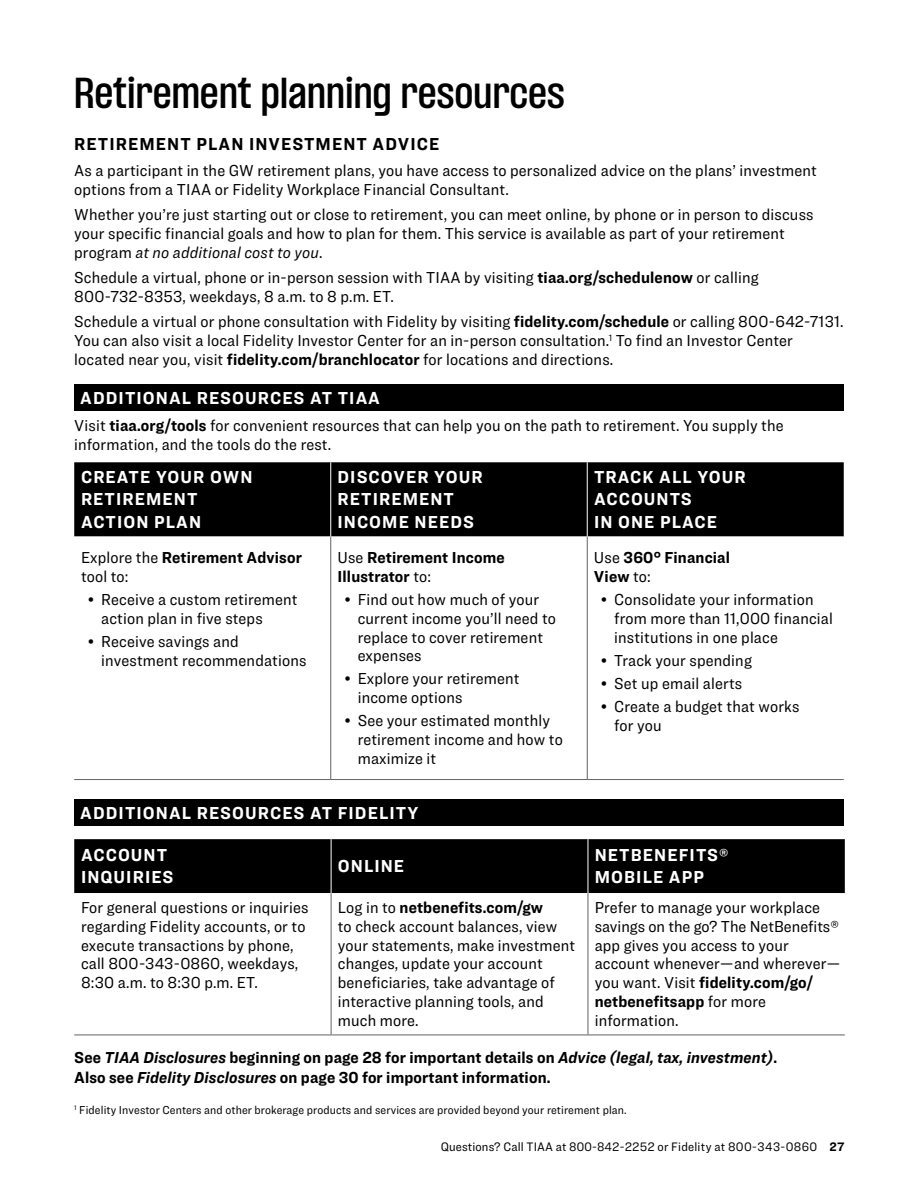
<style>
.page{position:relative;width:918px;height:1188px;background:#fff}
.page>*{position:absolute;margin:0;border:0;box-sizing:border-box;transform-origin:0 0}
.t1{font:600 37.5px "TIAA Challenger";letter-spacing:.01em;color:#000}
.t2{font:700 18px/22.5px "Ringside Narrow";letter-spacing:.06em;color:#fff}
.t3{font:700 18px "Ringside Narrow";letter-spacing:.06em;color:#000}
.t4{font:16.5px/18.8px "Ringside Narrow";letter-spacing:.01em;color:#000}
.t5{font:700 16.5px/18.8px "Ringside Narrow";letter-spacing:.01em;color:#000}
.t6{font:12.75px "Ringside Narrow";letter-spacing:.01em;color:#000}
.t7{font:12px "Ringside Narrow";letter-spacing:.01em;color:#000}
.s1{font-style:italic}
.s2{font-weight:700}
.s3{font-weight:400}
</style>
<div class="page">
<div style="left:74px;top:384px;width:770px;height:27px;background:#000"></div>
<div style="left:74px;top:462px;width:770px;height:75px;background:#000"></div>
<hr style="left:330px;top:537px;width:1px;height:242px;background:#646363">
<hr style="left:587px;top:537px;width:1px;height:242px;background:#646363">
<hr style="left:74px;top:779px;width:257px;height:1px;background:#646363">
<hr style="left:331px;top:779px;width:256px;height:1px;background:#646363">
<hr style="left:587px;top:779px;width:257px;height:1px;background:#646363">
<hr style="left:330px;top:462px;width:1px;height:75px;background:#fff">
<hr style="left:587px;top:462px;width:1px;height:75px;background:#fff">
<div style="left:74px;top:799px;width:770px;height:27px;background:#000"></div>
<div style="left:74px;top:839px;width:771px;height:54px;background:#000"></div>
<svg style="left:74px;top:893px;width:771px;height:142px"></svg>
<hr style="left:331px;top:893px;width:1px;height:142px;background:#646363">
<hr style="left:588px;top:893px;width:1px;height:142px;background:#646363">
<hr style="left:331px;top:839px;width:1px;height:54px;background:#fff">
<hr style="left:588px;top:839px;width:1px;height:54px;background:#fff">
<hr style="left:74px;top:1035px;width:257px;height:1px;background:#646363">
<hr style="left:331px;top:1035px;width:257px;height:1px;background:#646363">
<hr style="left:588px;top:1035px;width:257px;height:1px;background:#646363">
<h1 class="t1" style="left:74px;top:69px;width:492px">Retirement planning resources</h1>
<p class="t3" style="left:74px;top:131px;width:367px">RETIREMENT PLAN INVESTMENT ADVICE</p>
<p class="t4" style="left:74px;top:161px;width:744px">As a participant in the GW retirement plans, you have access to personalized advice on the plans’ investment options from a TIAA or Fidelity Workplace Financial Consultant.</p>
<p class="t4" style="left:74px;top:205px;width:741px">Whether you’re just starting out or close to retirement, you can meet online, by phone or in person to discuss your specific financial goals and how to plan for them. This service is available as part of your retirement program <span class="s1">at no additional cost to you</span>.</p>
<p class="t4" style="left:74px;top:268px;width:686px">Schedule a virtual, phone or in-person session with TIAA by visiting <span class="s2">tiaa.org/schedulenow</span> or calling<br>800-732-8353, weekdays, 8 a.m. to 8 p.m. ET.</p>
<p class="t4" style="left:74px;top:312px;width:771px">Schedule a virtual or phone consultation with Fidelity by visiting <span class="s2">fidelity.com/schedule</span> or calling 800-642-7131.<br>You can also visit a local Fidelity Investor Center for an in-person consultation.<sup>1</sup> To find an Investor Center located near you, visit <span class="s2">fidelity.com/branchlocator</span> for locations and directions.</p>
<p class="t2" style="left:80px;top:386px;width:301px">ADDITIONAL RESOURCES AT TIAA</p>
<p class="t4" style="left:74px;top:416px;width:711px">Visit <span class="s2">tiaa.org/tools</span> for convenient resources that can help you on the path to retirement. You supply the information, and the tools do the rest.</p>
<p class="t2" style="left:81px;top:465px;width:173px">CREATE YOUR OWN<br>RETIREMENT<br>ACTION PLAN</p>
<p class="t2" style="left:338px;top:465px;width:147px">DISCOVER YOUR<br>RETIREMENT<br>INCOME NEEDS</p>
<p class="t2" style="left:594px;top:465px;width:153px">TRACK ALL YOUR<br>ACCOUNTS<br>IN ONE PLACE</p>
<p class="t4" style="left:81px;top:548px;width:222px">Explore the <span class="s2">Retirement Advisor </span>tool to:</p>
<p class="t4" style="left:101px;top:590px;width:198px;text-indent:-13px"><span class="s2">•</span> Receive a custom retirement action plan in five steps</p>
<p class="t4" style="left:101px;top:632px;width:207px;text-indent:-13px"><span class="s2">•</span> Receive savings and investment recommendations</p>
<p class="t5" style="left:594px;top:548px;width:138px"><span class="s3">Use</span> 360° Financial<br>View <span class="s3">to:</span></p>
<p class="t4" style="left:614px;top:590px;width:220px;text-indent:-13px"><span class="s2">•</span> Consolidate your information from more than 11,000 financial institutions in one place</p>
<p class="t4" style="left:601px;top:650px;width:152px"><span class="s2">•</span> Track your spending</p>
<p class="t4" style="left:601px;top:673px;width:142px"><span class="s2">•</span> Set up email alerts</p>
<p class="t4" style="left:614px;top:697px;width:187px;text-indent:-13px"><span class="s2">•</span> Create a budget that works for you</p>
<p class="t5" style="left:337px;top:548px;width:169px"><span class="s3">Use</span> Retirement Income<br>Illustrator <span class="s3">to:</span></p>
<p class="t4" style="left:358px;top:590px;width:200px;text-indent:-13px"><span class="s2">•</span> Find out how much of your current income you’ll need to replace to cover retirement expenses</p>
<p class="t4" style="left:358px;top:669px;width:163px;text-indent:-13px"><span class="s2">•</span> Explore your retirement income options</p>
<p class="t4" style="left:358px;top:711px;width:207px;text-indent:-13px"><span class="s2">•</span> See your estimated monthly retirement income and how to maximize it</p>
<p class="t2" style="left:80px;top:801px;width:340px">ADDITIONAL RESOURCES AT FIDELITY</p>
<p class="t2" style="left:81px;top:843px;width:94px">ACCOUNT<br>INQUIRIES</p>
<p class="t2" style="left:338px;top:854px;width:68px">ONLINE</p>
<p class="t2" style="left:595px;top:843px;width:135px">NETBENEFITS®<br>MOBILE APP</p>
<p class="t4" style="left:81px;top:898px;width:229px">For general questions or inquiries regarding Fidelity accounts, or to execute transactions by phone, call 800-343-0860, weekdays,<br>8:30 a.m. to 8:30 p.m. ET.</p>
<p class="t4" style="left:338px;top:898px;width:239px">Log in to <span class="s2">netbenefits.com/gw<br></span>to check account balances, view your statements, make investment changes, update your account beneficiaries, take advantage of interactive planning tools, and much more.</p>
<p class="t4" style="left:595px;top:898px;width:247px">Prefer to manage your workplace savings on the go? The NetBenefits® app gives you access to your account whenever—and wherever— you want. Visit <span class="s2">fidelity.com/go/ netbenefitsapp</span> for more information.</p>
<p class="t5" style="left:74px;top:1047px;width:704px;line-height:20.2px">See <span class="s1">TIAA Disclosures</span> beginning on page 28 for important details on <span class="s1">Advice (legal, tax, investment)</span>.<br>Also see <span class="s1">Fidelity Disclosures</span> on page 30 for important information.</p>
<p class="t7" style="left:74px;top:1101px;width:554px"><sup>1</sup> Fidelity Investor Centers and other brokerage products and services are provided beyond your retirement plan.</p>
<p class="t6" style="left:441px;top:1137px;width:405px">Questions? Call TIAA at 800-842-2252 or Fidelity at 800-343-0860 <span class="s2">27</span></p>
</div>
